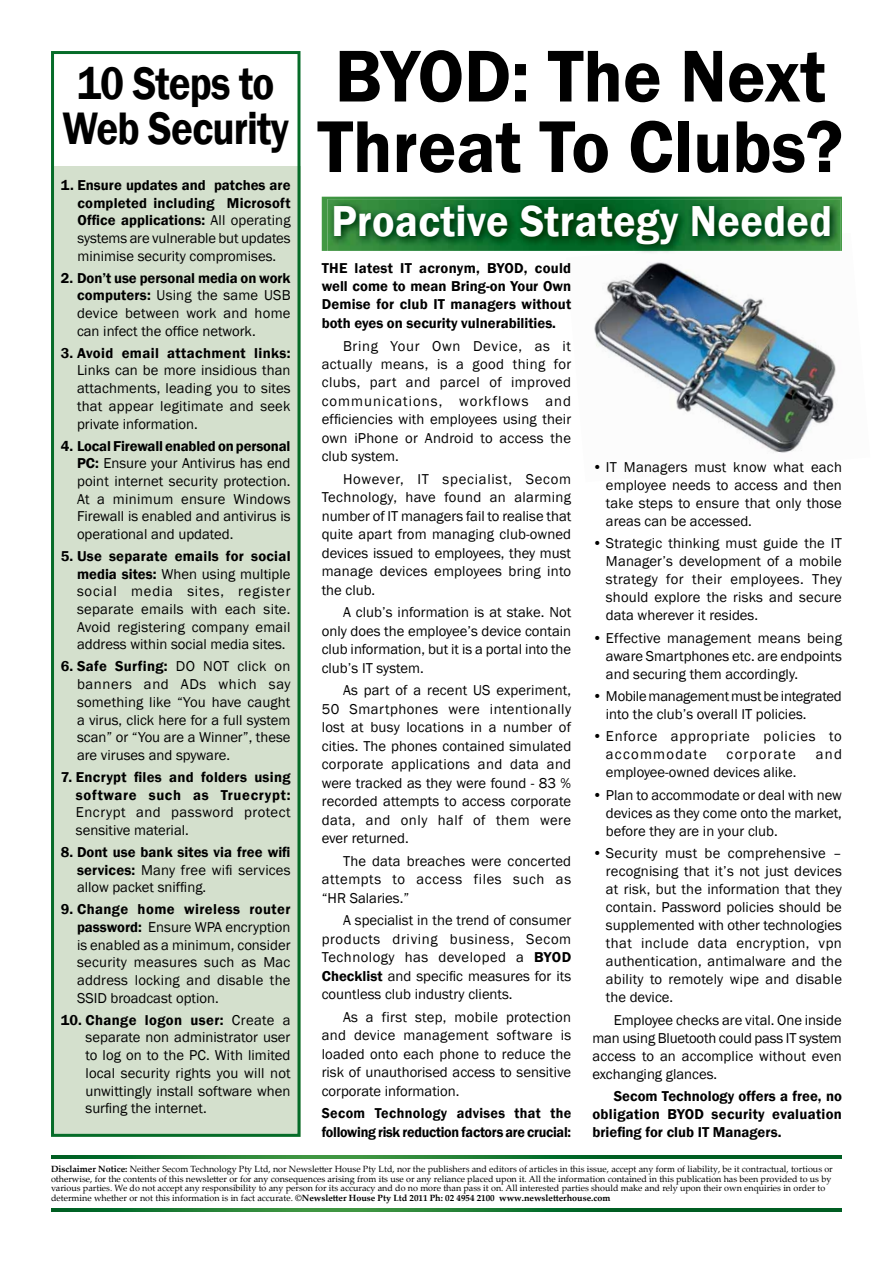
<style>
.page{position:relative;width:893px;height:1263px;background:#fff}
.page>*{position:absolute;margin:0;border:0;box-sizing:border-box;transform-origin:0 0}
.t1{font:600 75.9px/70.5px "Franklin Gothic";color:#000;scale:.96 1}
.t2{font:600 46.8px/45px "Franklin Gothic";letter-spacing:-.02em;color:#000;text-align:center;scale:.87 1}
.t3{font:600 44.55px "Franklin Gothic";letter-spacing:.01em;color:#fff;scale:.95 1}
.t4{font:14.7px/18.5px "Franklin Gothic";color:#000;text-align:justify}
.t5{font:600 14.7px/17.7px "Franklin Gothic";letter-spacing:.015em;color:#000;text-align:justify}
.t6{font:600 14.7px/18.5px "Franklin Gothic";letter-spacing:-.02em;color:#000;scale:.96 1}
.t7{font:14.7px/17.7px "Franklin Gothic";letter-spacing:.02em;color:#000}
.t8{font:14.7px/18px "Franklin Gothic";letter-spacing:.05em;color:#000}
.t9{font:14.7px "Franklin Gothic";letter-spacing:.085em;color:#000}
.t10{font:9px/9.8px "Palatino Linotype";color:#000}
.s1{font-weight:400}
.s2{font-weight:600}
.s3{font-weight:700}
</style>
<div class="page">
<img style="left:594px;top:262px;width:242px;height:191px">
<div style="left:51px;top:51px;width:249px;height:1086px;background:#d4e0cd"></div>
<div style="left:51px;top:51px;width:249px;height:115px;background:#fff"></div>
<svg style="left:51px;top:1155px;width:791px;height:4px;background:#15732f"></svg>
<svg style="left:51px;top:1209px;width:791px;height:3px;background:#15732f"></svg>
<div style="left:51px;top:51px;width:249px;height:1086px;border:3px solid #066c29"></div>
<svg style="left:322px;top:197px;width:520px;height:54px"></svg>
<img style="left:327px;top:199px;width:513px;height:52px">
<h2 class="t2" style="left:62px;top:61px;width:262px">10 Steps to<br>Web Security</h2>
<p class="t5" style="left:78px;top:176px;width:215px;text-indent:-17px">1. Ensure updates and patches are completed including Microsoft Office applications: <span class="s1">All operating systems are vulnerable but updates minimise security compromises.</span></p>
<p class="t4" style="left:77px;top:269px;width:215px;line-height:17.7px;text-indent:-16px"><span class="s2">2. Don’t use personal media on work computers:</span> Using the same USB device between work and home can infect the office network.</p>
<p class="t5" style="left:61px;top:344px;width:231px">3. Avoid email attachment links:</p>
<p class="t4" style="left:77px;top:362px;width:215px;line-height:17.7px">Links can be more insidious than attachments, leading you to sites that appear legitimate and seek private information.</p>
<p class="t4" style="left:77px;top:437px;width:215px;line-height:17.7px;text-indent:-16px"><span class="s2">4. Local Firewall enabled on personal PC:</span> Ensure your Antivirus has end point internet security protection.<br>At a minimum ensure Windows Firewall is enabled and antivirus is operational and updated.</p>
<p class="t4" style="left:77px;top:547px;width:215px;line-height:17.7px;text-indent:-16px"><span class="s2">5. Use separate emails for social media sites:</span> When using multiple social media sites, register separate emails with each site.<br>Avoid registering company email address within social media sites.</p>
<p class="t4" style="left:77px;top:658px;width:215px;line-height:17.7px;text-indent:-16px"><span class="s2">6. Safe Surfing:</span> DO NOT click on banners and ADs which say something like “You have caught a virus, click here for a full system scan” or “You are a Winner”, these are viruses and spyware.</p>
<p class="t5" style="left:61px;top:768px;width:231px;text-align:right">7. Encrypt files and folders using software such as Truecrypt:</p>
<p class="t7" style="left:76px;top:804px;width:216px">Encrypt and password protect sensitive material.</p>
<p class="t4" style="left:77px;top:843px;width:215px;line-height:17.7px;text-indent:-16px"><span class="s2">8. Dont use bank sites via free wifi services:</span> Many free wifi services allow packet sniffing.</p>
<p class="t4" style="left:77px;top:901px;width:215px;line-height:17.7px;text-indent:-16px"><span class="s2">9. Change home wireless router password:</span> Ensure WPA encryption is enabled as a minimum, consider security measures such as Mac address locking and disable the SSID broadcast option.</p>
<p class="t4" style="left:86px;top:1011px;width:207px;line-height:17.7px;text-indent:-25px"><span class="s2">10. Change logon user:</span> Create a separate non administrator user to log on to the PC. With limited local security rights you will not unwittingly install software when surfing the internet.</p>
<h1 class="t1" style="left:317px;top:42px;width:549px">BYOD: The Next<br>Threat To Clubs?</h1>
<h3 class="t3" style="left:331px;top:194px;width:529px">Proactive Strategy Needed</h3>
<p class="t5" style="left:322px;top:259px;width:251px;line-height:18.5px">THE latest IT acronym, BYOD, could well come to mean Bring-on Your Own Demise for club IT managers without both eyes on security vulnerabilities.</p>
<p class="t4" style="left:322px;top:337px;width:251px;text-indent:21px">Bring Your Own Device, as it actually means, is a good thing for clubs, part and parcel of improved communications, workflows and efficiencies with employees using their own iPhone or Android to access the club system.</p>
<p class="t4" style="left:322px;top:470px;width:251px;text-indent:21px">However, IT specialist, Secom Technology, have found an alarming number of IT managers fail to realise that quite apart from managing club-owned devices issued to employees, they must manage devices employees bring into the club.</p>
<p class="t4" style="left:322px;top:604px;width:251px;text-indent:21px">A club’s information is at stake. Not only does the employee’s device contain club information, but it is a portal into the club’s IT system.</p>
<p class="t4" style="left:322px;top:682px;width:251px;text-indent:21px">As part of a recent US experiment, 50 Smartphones were intentionally lost at busy locations in a number of cities. The phones contained simulated corporate applications and data and were tracked as they were found - 83 % recorded attempts to access corporate data, and only half of them were ever returned.</p>
<p class="t4" style="left:322px;top:852px;width:251px;text-indent:21px">The data breaches were concerted attempts to access files such as “HR Salaries.”</p>
<p class="t4" style="left:322px;top:911px;width:251px;text-indent:21px">A specialist in the trend of consumer products driving business, Secom Technology has developed a <span class="s2">BYOD Checklist</span> and specific measures for its countless club industry clients.</p>
<p class="t4" style="left:322px;top:1008px;width:251px;text-indent:21px">As a first step, mobile protection and device management software is loaded onto each phone to reduce the risk of unauthorised access to sensitive corporate information.</p>
<p class="t6" style="left:322px;top:1104px;width:261px">Secom Technology advises that the following risk reduction factors are crucial:</p>
<p class="t4" style="left:606px;top:458px;width:237px;line-height:18px;text-indent:-13px">• IT Managers must know what each employee needs to access and then take steps to ensure that only those areas can be accessed.</p>
<p class="t4" style="left:606px;top:534px;width:237px;line-height:18px;text-indent:-13px">• Strategic thinking must guide the IT Manager’s development of a mobile strategy for their employees. They should explore the risks and secure data wherever it resides.</p>
<p class="t4" style="left:606px;top:629px;width:237px;line-height:18px;text-indent:-13px">• Effective management means being aware Smartphones etc. are endpoints and securing them accordingly.</p>
<p class="t4" style="left:606px;top:687px;width:237px;line-height:18px;text-indent:-13px">• Mobile management must be integrated into the club’s overall IT policies.</p>
<p class="t8" style="left:606px;top:728px;width:237px;text-indent:-13px">• Enforce appropriate policies to accommodate</p>
<p class="t9" style="left:727px;top:745px;width:71px">corporate</p>
<p class="t4" style="left:816px;top:745px;width:28px">and</p>
<p class="t4" style="left:606px;top:763px;width:192px">employee-owned devices alike.</p>
<p class="t4" style="left:606px;top:786px;width:237px;line-height:18px;text-indent:-13px">• Plan to accommodate or deal with new devices as they come onto the market, before they are in your club.</p>
<p class="t4" style="left:606px;top:844px;width:238px;line-height:18px;text-indent:-13px">• Security must be comprehensive – recognising that it’s not just devices at risk, but the information that they contain. Password policies should be supplemented with other technologies that include data encryption, vpn authentication, antimalware and the ability to remotely wipe and disable the device.</p>
<p class="t4" style="left:592px;top:1011px;width:251px;line-height:18px;text-indent:21px">Employee checks are vital. One inside man using Bluetooth could pass IT system access to an accomplice without even exchanging glances.</p>
<p class="t5" style="left:592px;top:1087px;width:251px;text-indent:21px">Secom Technology offers a free, no obligation BYOD security evaluation briefing for club IT Managers.</p>
<p class="t10" style="left:51px;top:1163px;width:783px"><span class="s3">Disclaimer Notice:</span> Neither Secom Technology Pty Ltd, nor Newsletter House Pty Ltd, nor the publishers and editors of articles in this issue, accept any form of liability, be it contractual, tortious or otherwise, for the contents of this newsletter or for any consequences arising from its use or any reliance placed upon it. All the information contained in this publication has been provided to us by various parties. We do not accept any responsibility to any person for its accuracy and do no more than pass it on. All interested parties should make and rely upon their own enquiries in order to determine whether or not this information is in fact accurate. <span class="s3">©Newsletter House Pty Ltd 2011 Ph: 02 4954 2100 www.newsletterhouse.com</span></p>
</div>
